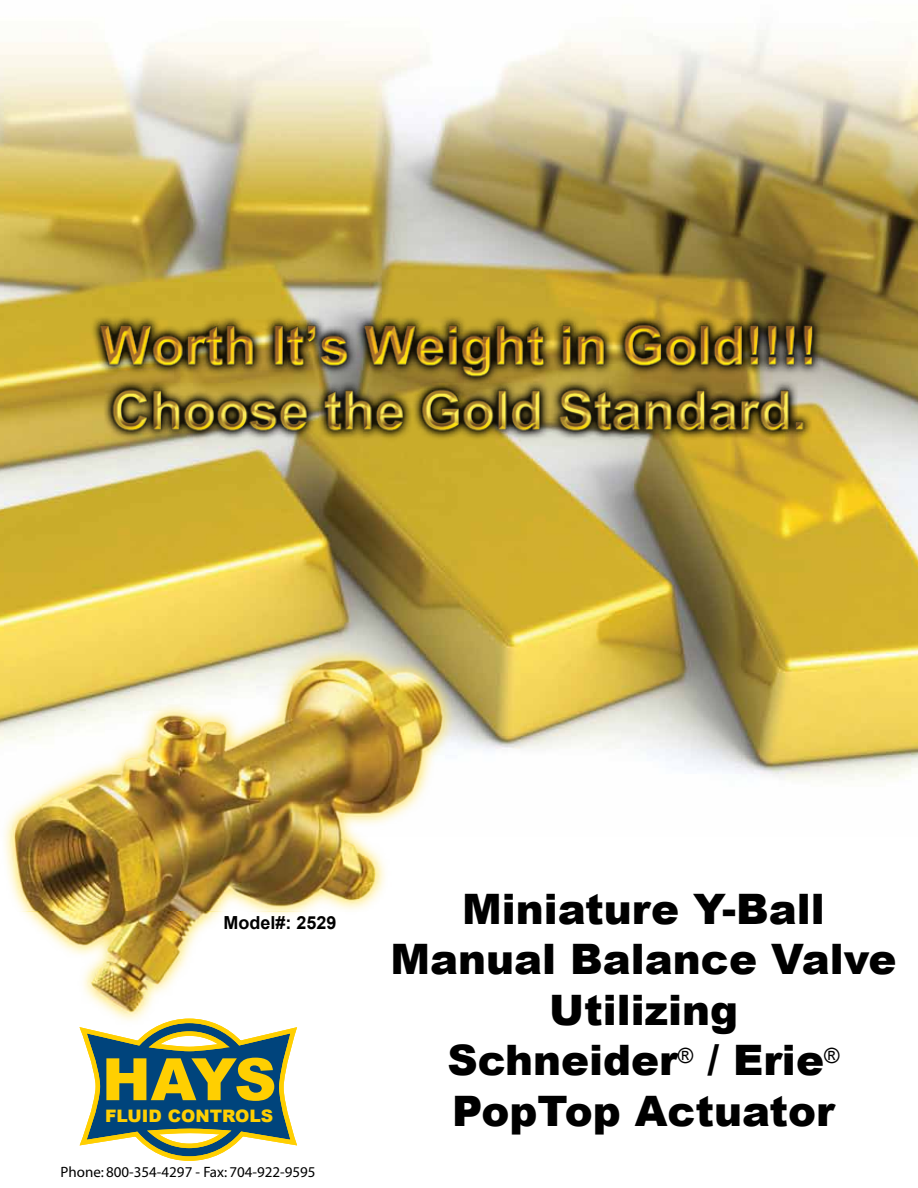
<style>
.page{position:relative;width:918px;height:1188px;background:#fff}
.page>*{position:absolute;margin:0;border:0;box-sizing:border-box;transform-origin:0 0}
.t1{font:900 58.5px "Arial";color:#ffcf01}
.t2{font:900 42px/50.4px "Arial";color:#000;text-align:center}
.t3{font:700 18px "Arial";color:#000}
.t4{font:900 17.25px "Arial";color:#ffcf01}
.t5{font:15px "Myriad";color:#000}
</style>
<div class="page">
<img style="left:0;top:29px;width:918px;height:751px">
<svg style="left:79px;top:1032px;width:218px;height:129px"></svg>
<img style="left:0;top:640px;width:457px;height:392px">
<img style="left:0;top:300px;width:918px;height:165px">
<p class="t3" style="left:224px;top:910px;width:115px">Model#: 2529</p>
<h1 class="t1" style="left:102px;top:1037px;width:176px">HAYS</h1>
<p class="t4" style="left:105px;top:1103px;width:170px">FLUID CONTROLS</p>
<p class="t5" style="left:61px;top:1164px;width:256px">Phone: 800-354-4297 - Fax: 704-922-9595</p>
<p class="t2" style="left:391px;top:883px;width:507px">Miniature Y-Ball<br>Manual Balance Valve<br>Utilizing<br>Schneider<sup>®</sup> / Erie<sup>®<br></sup>PopTop Actuator</p>
</div>
